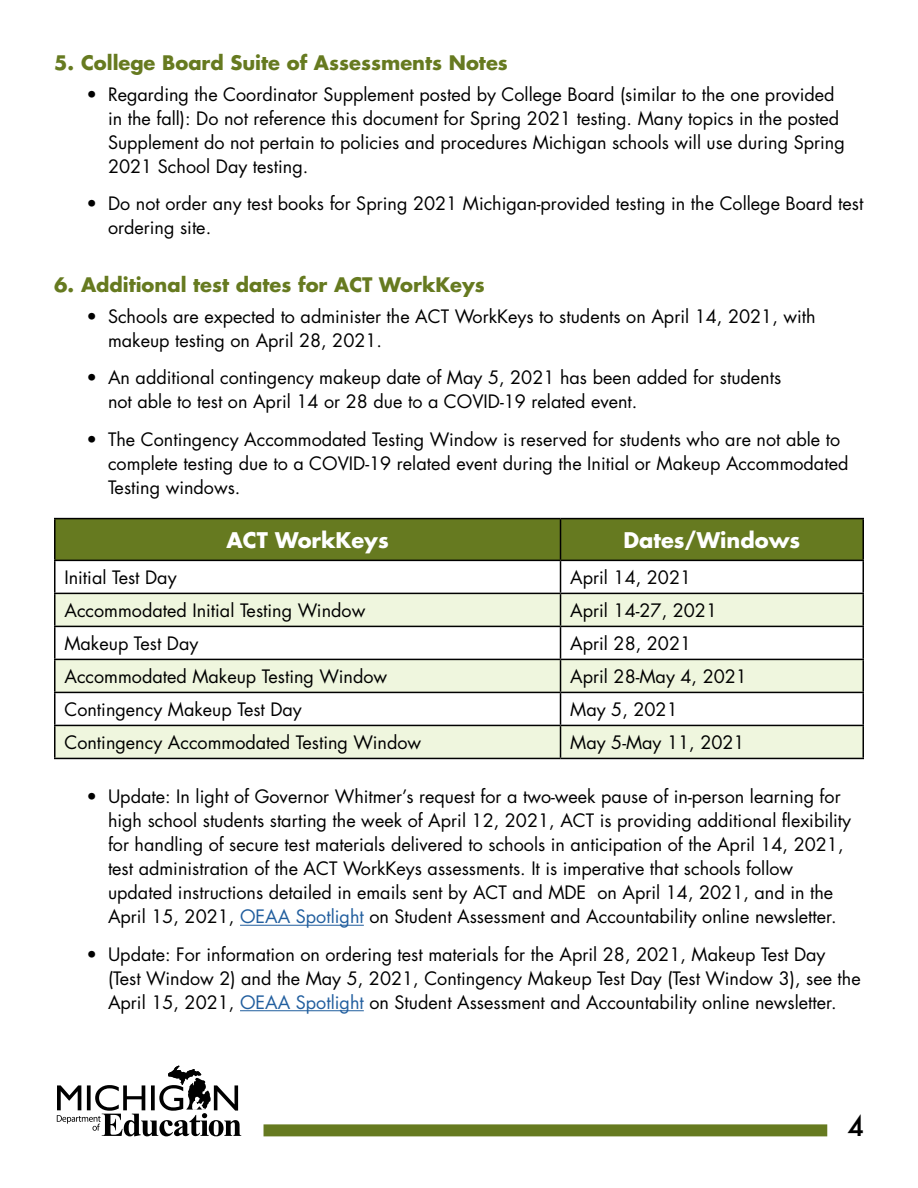
<style>
.page{position:relative;width:918px;height:1188px;background:#fff}
.page>*{position:absolute;margin:0;border:0;box-sizing:border-box;transform-origin:0 0}
.t1{font:500 27px "Futura";color:#000}
.Body_Text{font:700 21px "Futura Std";color:#fff}
.t2{font:700 19.5px "Futura Std";color:#667a20}
.Body_Text-2{font:18px/24px "Futura Std";color:#000}
.s1{color:#215e9e}
</style>
<div class="page">
<svg style="left:57px;top:1066px;width:184px;height:70px"></svg>
<div style="left:264px;top:1124px;width:563px;height:12px;background:#667a20"></div>
<hr style="left:240px;top:925px;width:124px;height:1px;background:#215e9e">
<hr style="left:240px;top:1010px;width:124px;height:1px;background:#215e9e">
<div style="left:56px;top:519px;width:806px;height:41px;background:#667a20"></div>
<svg style="left:56px;top:594px;width:806px;height:164px;fill:#eff6de"></svg>
<hr style="left:54px;top:518px;width:507px;height:1px;background:#000">
<hr style="left:54px;top:519px;width:2px;height:41px;background:#000">
<hr style="left:561px;top:518px;width:303px;height:1px;background:#000">
<hr style="left:560px;top:519px;width:1px;height:41px;background:#000">
<hr style="left:862px;top:519px;width:2px;height:41px;background:#000">
<hr style="left:54px;top:560px;width:507px;height:1px;background:#000">
<hr style="left:54px;top:561px;width:2px;height:32px;background:#000">
<hr style="left:561px;top:560px;width:303px;height:1px;background:#000">
<hr style="left:560px;top:561px;width:1px;height:32px;background:#000">
<hr style="left:862px;top:561px;width:2px;height:32px;background:#000">
<hr style="left:54px;top:593px;width:507px;height:1px;background:#000">
<hr style="left:54px;top:594px;width:2px;height:32px;background:#000">
<hr style="left:561px;top:593px;width:303px;height:1px;background:#000">
<hr style="left:560px;top:594px;width:1px;height:32px;background:#000">
<hr style="left:862px;top:594px;width:2px;height:32px;background:#000">
<hr style="left:54px;top:626px;width:507px;height:1px;background:#000">
<hr style="left:54px;top:627px;width:2px;height:32px;background:#000">
<hr style="left:561px;top:626px;width:303px;height:1px;background:#000">
<hr style="left:560px;top:627px;width:1px;height:32px;background:#000">
<hr style="left:862px;top:627px;width:2px;height:32px;background:#000">
<hr style="left:54px;top:659px;width:507px;height:1px;background:#000">
<hr style="left:54px;top:660px;width:2px;height:32px;background:#000">
<hr style="left:561px;top:659px;width:303px;height:1px;background:#000">
<hr style="left:560px;top:660px;width:1px;height:32px;background:#000">
<hr style="left:862px;top:660px;width:2px;height:32px;background:#000">
<hr style="left:54px;top:692px;width:507px;height:1px;background:#000">
<hr style="left:54px;top:693px;width:2px;height:32px;background:#000">
<hr style="left:561px;top:692px;width:303px;height:1px;background:#000">
<hr style="left:560px;top:693px;width:1px;height:32px;background:#000">
<hr style="left:862px;top:693px;width:2px;height:32px;background:#000">
<hr style="left:54px;top:725px;width:507px;height:1px;background:#000">
<hr style="left:54px;top:726px;width:2px;height:32px;background:#000">
<hr style="left:561px;top:725px;width:303px;height:1px;background:#000">
<hr style="left:560px;top:726px;width:1px;height:32px;background:#000">
<hr style="left:862px;top:726px;width:2px;height:32px;background:#000">
<hr style="left:54px;top:758px;width:507px;height:1px;background:#000">
<hr style="left:561px;top:758px;width:303px;height:1px;background:#000">
<p class="t2" style="left:54px;top:50px;width:455px">5. College Board Suite of Assessments Notes</p>
<p class="Body_Text-2" style="left:108px;top:82px;width:738px;text-indent:-22px">• Regarding the Coordinator Supplement posted by College Board (similar to the one provided in the fall): Do not reference this document for Spring 2021 testing. Many topics in the posted Supplement do not pertain to policies and procedures Michigan schools will use during Spring 2021 School Day testing.</p>
<p class="Body_Text-2" style="left:108px;top:192px;width:757px;text-indent:-22px">• Do not order any test books for Spring 2021 Michigan-provided testing in the College Board test ordering site.</p>
<p class="t2" style="left:54px;top:272px;width:432px">6. Additional test dates for ACT WorkKeys</p>
<p class="Body_Text-2" style="left:108px;top:304px;width:709px;text-indent:-22px">• Schools are expected to administer the ACT WorkKeys to students on April 14, 2021, with makeup testing on April 28, 2021.</p>
<p class="Body_Text-2" style="left:108px;top:366px;width:675px;text-indent:-22px">• An additional contingency makeup date of May 5, 2021 has been added for students not able to test on April 14 or 28 due to a COVID-19 related event.</p>
<p class="Body_Text-2" style="left:108px;top:427px;width:742px;text-indent:-22px">• The Contingency Accommodated Testing Window is reserved for students who are not able to complete testing due to a COVID-19 related event during the Initial or Makeup Accommodated<br>Testing windows.</p>
<p class="Body_Text" style="left:226px;top:526px;width:164px">ACT WorkKeys</p>
<p class="Body_Text" style="left:623px;top:526px;width:179px">Dates/Windows</p>
<p class="Body_Text-2" style="left:64px;top:565px;width:114px">Initial Test Day</p>
<p class="Body_Text-2" style="left:570px;top:565px;width:122px">April 14, 2021</p>
<p class="Body_Text-2" style="left:64px;top:598px;width:302px">Accommodated Initial Testing Window</p>
<p class="Body_Text-2" style="left:570px;top:598px;width:148px">April 14-27, 2021</p>
<p class="Body_Text-2" style="left:64px;top:631px;width:136px">Makeup Test Day</p>
<p class="Body_Text-2" style="left:570px;top:631px;width:122px">April 28, 2021</p>
<p class="Body_Text-2" style="left:64px;top:664px;width:324px">Accommodated Makeup Testing Window</p>
<p class="Body_Text-2" style="left:570px;top:664px;width:178px">April 28-May 4, 2021</p>
<p class="Body_Text-2" style="left:64px;top:697px;width:239px">Contingency Makeup Test Day</p>
<p class="Body_Text-2" style="left:570px;top:697px;width:109px">May 5, 2021</p>
<p class="Body_Text-2" style="left:64px;top:730px;width:358px">Contingency Accommodated Testing Window</p>
<p class="Body_Text-2" style="left:570px;top:730px;width:176px">May 5-May 11, 2021</p>
<p class="Body_Text-2" style="left:108px;top:785px;width:745px;text-indent:-22px">• Update: In light of Governor Whitmer’s request for a two-week pause of in-person learning for high school students starting the week of April 12, 2021, ACT is providing additional flexibility for handling of secure test materials delivered to schools in anticipation of the April 14, 2021, test administration of the ACT WorkKeys assessments. It is imperative that schools follow updated instructions detailed in emails sent by ACT and MDE on April 14, 2021, and in the April 15, 2021, <span class="s1">OEAA Spotlight</span> on Student Assessment and Accountability online newsletter.</p>
<p class="Body_Text-2" style="left:108px;top:943px;width:754px;text-indent:-22px">• Update: For information on ordering test materials for the April 28, 2021, Makeup Test Day (Test Window 2) and the May 5, 2021, Contingency Makeup Test Day (Test Window 3), see the<br>April 15, 2021, <span class="s1">OEAA Spotlight</span> on Student Assessment and Accountability online newsletter.</p>
<h1 class="t1" style="left:847px;top:1107px;width:18px">4</h1>
</div>
